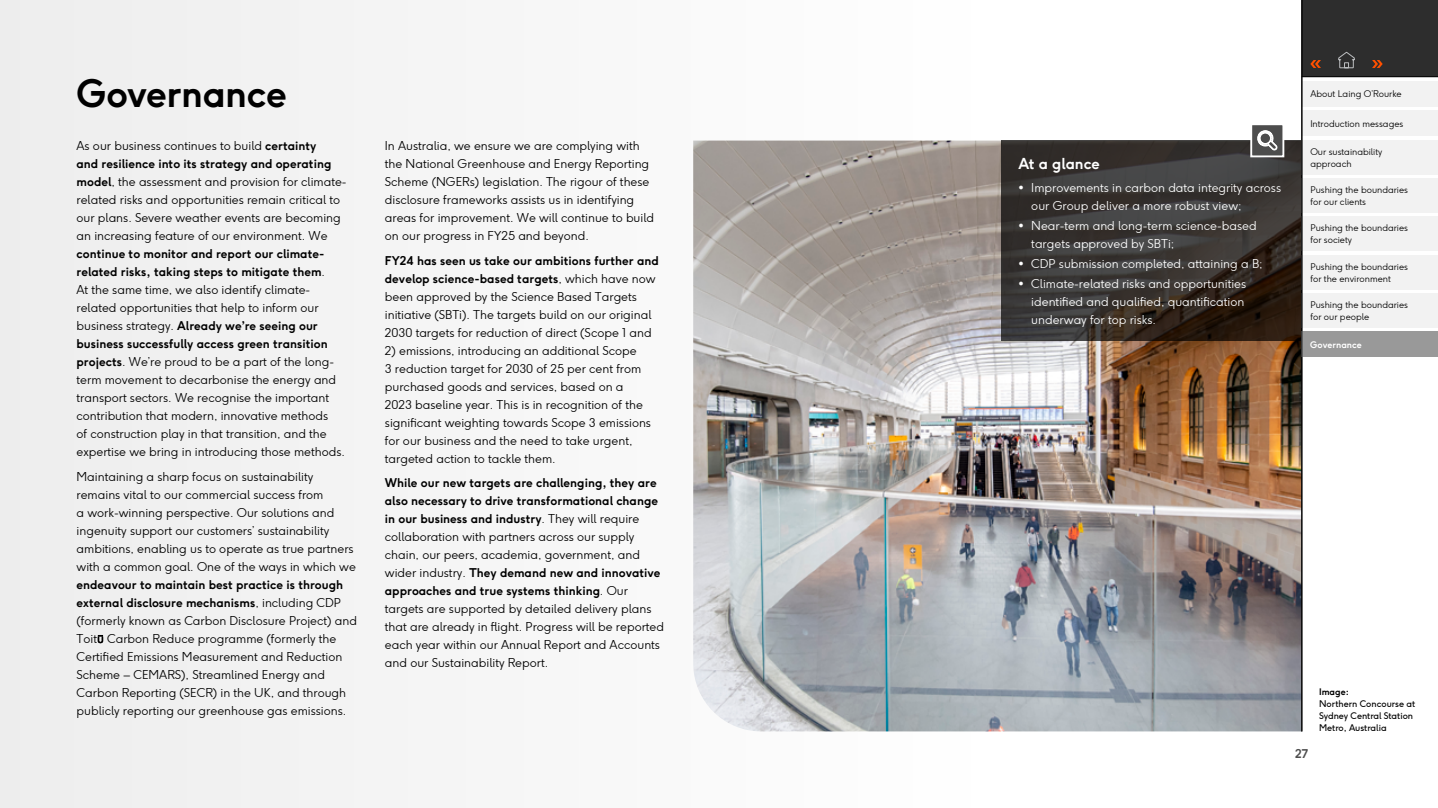
<style>
.page{position:relative;width:1438px;height:808px;background:#fff}
.page>*{position:absolute;margin:0;border:0;box-sizing:border-box;transform-origin:0 0}
.t1{font:700 37.5px "F37 Ginger";letter-spacing:-.015em;color:#000}
.t2{font:700 15px "F37 Ginger";color:#fff}
.t3{font:300 12px/18px "F37 Ginger";color:#000}
.t4{font:300 12px/18px "F37 Ginger";color:#fff}
.t5{font:700 12px "F37 Ginger";color:#4d4d4d}
.t6{font:300 9px/12px "F37 Ginger";color:#000}
.t7{font:9px/12px "F37 Ginger";color:#000}
.t8{font:700 9px "F37 Ginger";color:#fff}
.t9{font:700 9px "F37 Ginger";color:#000}
.s1{font-weight:700}
.s2{font-family:"Futura PT";font-size:13.5px}
</style>
<div class="page">
<div style="left:0;top:0;width:974px;height:808px;background:#f4f4f4"></div>
<img style="left:693px;top:141px;width:608px;height:590px">
<svg style="left:1001px;top:140px;width:300px;height:201px;background:#38332f"></svg>
<div style="left:1251px;top:124px;width:32px;height:32px;background:#4d4d4d"></div>
<svg style="left:1257px;top:130px;width:20px;height:20px"></svg>
<div style="left:1250px;top:123px;width:34px;height:34px;border:2px solid #fff"></div>
<div style="left:1301px;top:0;width:136px;height:77px;background:#2d2d2d"></div>
<div style="left:1301px;top:81px;width:136px;height:25px;background:#f2f2f2"></div>
<div style="left:1301px;top:111px;width:136px;height:25px;background:#f2f2f2"></div>
<div style="left:1301px;top:140px;width:136px;height:34px;background:#f2f2f2"></div>
<div style="left:1301px;top:179px;width:136px;height:34px;background:#f2f2f2"></div>
<div style="left:1301px;top:217px;width:136px;height:34px;background:#f2f2f2"></div>
<div style="left:1301px;top:255px;width:136px;height:34px;background:#f2f2f2"></div>
<div style="left:1301px;top:293px;width:136px;height:34px;background:#f2f2f2"></div>
<hr style="left:1301px;top:76px;width:136px;height:1px;background:#000">
<svg style="left:1310px;top:60px;width:10px;height:8px"></svg>
<svg style="left:1372px;top:60px;width:10px;height:8px"></svg>
<svg style="left:1338px;top:52px;width:16px;height:16px"></svg>
<div style="left:1301px;top:332px;width:136px;height:25px;background:#999"></div>
<hr style="left:1301px;top:0;width:1px;height:731px;background:#000">
<h1 class="t1" style="left:77px;top:68px;width:212px">Governance</h1>
<p class="t3" style="left:77px;top:137px;width:271px">As our business continues to build <span class="s1">certainty<br>and resilience into its strategy and operating model</span>, the assessment and provision for climate&shy;related risks and opportunities remain critical to our plans. Severe weather events are becoming an increasing feature of our environment. We</p>
<p class="t3" style="left:77px;top:245px;width:270px"><span class="s1">continue to monitor and report our climate&shy;related risks, taking steps to mitigate them</span>.<br>At the same time, we also identify climate&shy;related opportunities that help to inform our business strategy. <span class="s1">Already we’re seeing our business successfully access green transition projects</span>. We’re proud to be a part of the long&shy;term movement to decarbonise the energy and transport sectors. We recognise the important contribution that modern, innovative methods<br>of construction play in that transition, and the expertise we bring in introducing those methods.</p>
<p class="t3" style="left:77px;top:467px;width:281px">Maintaining a sharp focus on sustainability remains vital to our commercial success from<br>a work-winning perspective. Our solutions and ingenuity support our customers’ sustainability ambitions, enabling us to operate as true partners with a common goal. One of the ways in which we</p>
<p class="t3" style="left:77px;top:575px;width:282px"><span class="s1">endeavour to maintain best practice is through external disclosure mechanisms</span>, including CDP (formerly known as Carbon Disclosure Project) and Toit<span class="s2">ū</span> Carbon Reduce programme (formerly the Certified Emissions Measurement and Reduction Scheme – CEMARS), Streamlined Energy and Carbon Reporting (SECR) in the UK, and through publicly reporting our greenhouse gas emissions.</p>
<p class="t3" style="left:385px;top:137px;width:271px">In Australia, we ensure we are complying with the National Greenhouse and Energy Reporting Scheme (NGERs) legislation. The rigour of these disclosure frameworks assists us in identifying areas for improvement. We will continue to build on our progress in FY25 and beyond.</p>
<p class="t3" style="left:385px;top:251px;width:275px"><span class="s1">FY24 has seen us take our ambitions further and develop science-based targets</span>, which have now been approved by the Science Based Targets initiative (SBTi). The targets build on our original 2030 targets for reduction of direct (Scope 1 and</p>
<p class="t3" style="left:385px;top:341px;width:267px">2) emissions, introducing an additional Scope<br>3 reduction target for 2030 of 25 per cent from purchased goods and services, based on a 2023 baseline year. This is in recognition of the significant weighting towards Scope 3 emissions for our business and the need to take urgent, targeted action to tackle them.</p>
<p class="t3" style="left:385px;top:474px;width:281px"><span class="s1">While our new targets are challenging, they are also necessary to drive transformational change in our business and industry</span>. They will require collaboration with partners across our supply chain, our peers, academia, government, and wider industry. <span class="s1">They demand new and innovative approaches and true systems thinking</span>. Our targets are supported by detailed delivery plans that are already in flight. Progress will be reported each year within our Annual Report and Accounts and our Sustainability Report.</p>
<p class="t2" style="left:1018px;top:154px;width:83px">At a glance</p>
<p class="t4" style="left:1031px;top:178px;width:251px;text-indent:-13px">• Improvements in carbon data integrity across our Group deliver a more robust view;</p>
<p class="t4" style="left:1031px;top:216px;width:227px;text-indent:-13px">• Near-term and long-term science-based targets approved by SBTi;</p>
<p class="t4" style="left:1018px;top:255px;width:245px">• CDP submission completed, attaining a B;</p>
<p class="t4" style="left:1031px;top:275px;width:216px;text-indent:-13px">• Climate-related risks and opportunities identified and qualified, quantification underway for top risks.</p>
<p class="t6" style="left:1310px;top:87px;width:93px">About Laing O’Rourke</p>
<p class="t6" style="left:1310px;top:118px;width:94px">Introduction messages</p>
<p class="t6" style="left:1310px;top:145px;width:73px">Our sustainability approach</p>
<p class="t6" style="left:1310px;top:184px;width:99px">Pushing the boundaries for our clients</p>
<p class="t6" style="left:1310px;top:222px;width:99px">Pushing the boundaries for society</p>
<p class="t6" style="left:1310px;top:260px;width:99px">Pushing the boundaries for the environment</p>
<p class="t6" style="left:1310px;top:299px;width:99px">Pushing the boundaries for our people</p>
<p class="t8" style="left:1309px;top:339px;width:53px">Governance</p>
<p class="t5" style="left:1294px;top:746px;width:15px">27</p>
<p class="t9" style="left:1318px;top:686px;width:31px">Image:</p>
<p class="t7" style="left:1318px;top:698px;width:98px">Northern Concourse at<br>Sydney Central Station<br>Metro, Australia</p>
</div>
